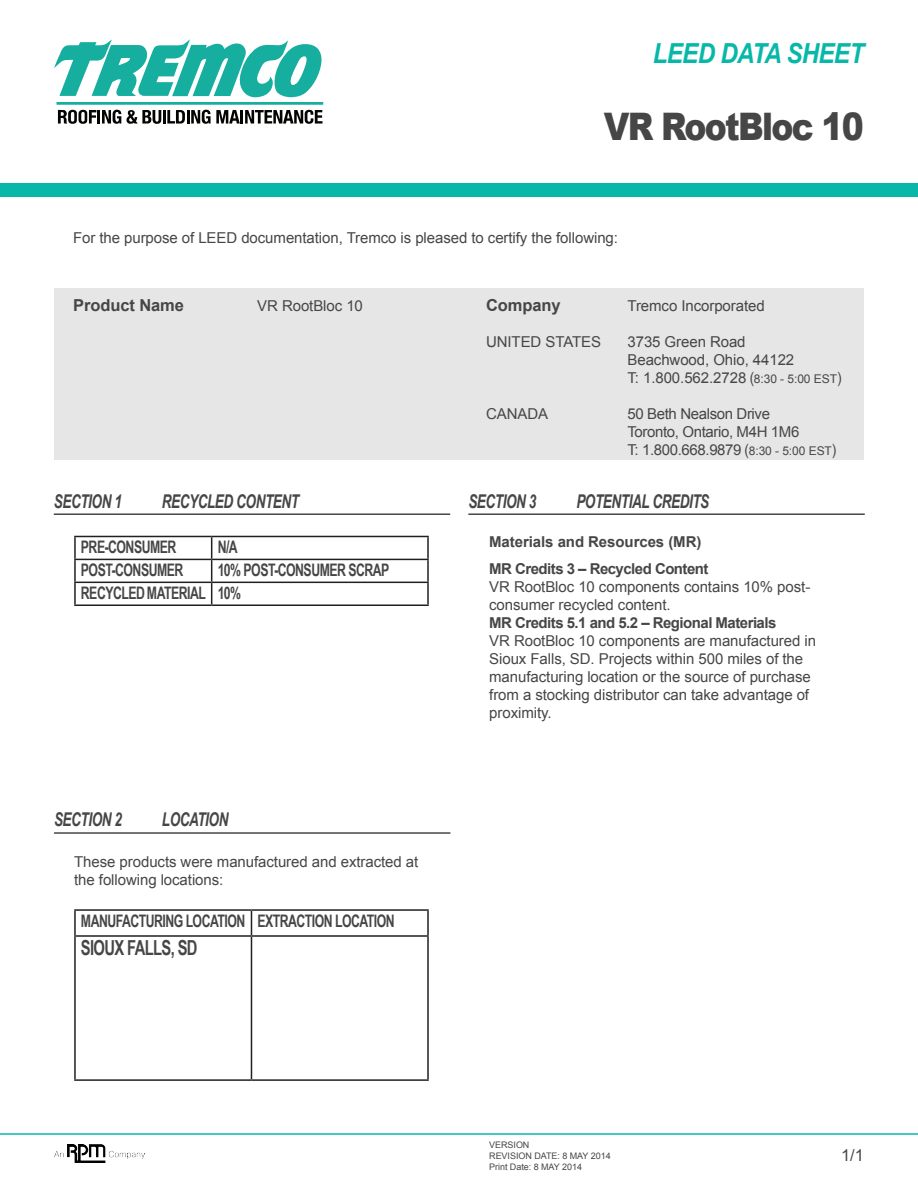
<style>
.page{position:relative;width:918px;height:1188px;background:#fff}
.page>*{position:absolute;margin:0;border:0;box-sizing:border-box;transform-origin:0 0}
.System_Title{font:900 37.95px "Arial";letter-spacing:-.05em;color:#464647;scale:.87 1}
.Sheet_title{font:italic 700 27.6px "Arial";letter-spacing:-.025em;color:#07b8a9;scale:.87 1}
.Tagline{font:700 20.7px "Arial Narrow";letter-spacing:-.035em;color:#464647;scale:.87 1}
.Tagline-2{font:italic 700 18.9px "Arial Narrow";letter-spacing:-.025em;color:#464647;scale:.87 1}
.Tagline-3{font:700 17.25px "Arial Narrow";letter-spacing:-.035em;color:#464647;scale:.87 1}
.Main_text{font:700 16.5px "Arial";letter-spacing:-.005em;color:#464647}
.Main_text_right{font:16.5px "Arial";color:#464647}
.Main_text_indent{font:15px/18px "Arial";letter-spacing:-.005em;color:#464647}
.Tagline-4{font:15px "Arial";letter-spacing:-.005em;color:#464647}
.Tagline-5{font:15px "Arial";letter-spacing:-.025em;color:#464647}
.Main_text_indent-2{font:700 15px "Arial";letter-spacing:-.035em;color:#464647}
.Main_text_indent-3{font:700 15px "Arial";letter-spacing:-.005em;color:#464647}
.Main_text-2{font:15px "Arial";letter-spacing:-.005em;color:#464647}
.Paragraph_Style_1{font:9px "Arial";letter-spacing:-.005em;color:#464647}
.s1{font-size:15.6px}
.s2{font-size:12px}
</style>
<div class="page">
<div style="left:54px;top:288px;width:810px;height:172px;background:#e6e6e6"></div>
<div style="left:0;top:183px;width:918px;height:13px;background:#07b8a9"></div>
<hr style="left:0;top:1133px;width:918px;height:2px;background:#07b8a9">
<hr style="left:74px;top:909px;width:177px;height:2px;background:#231f20">
<hr style="left:74px;top:911px;width:2px;height:24px;background:#231f20">
<hr style="left:251px;top:909px;width:178px;height:2px;background:#231f20">
<svg style="left:251px;top:911px;width:1px;height:24px"></svg>
<hr style="left:427px;top:911px;width:2px;height:24px;background:#231f20">
<hr style="left:74px;top:935px;width:177px;height:2px;background:#231f20">
<hr style="left:74px;top:937px;width:2px;height:142px;background:#231f20">
<hr style="left:251px;top:935px;width:178px;height:2px;background:#231f20">
<hr style="left:251px;top:937px;width:1px;height:142px;background:#231f20">
<hr style="left:427px;top:937px;width:2px;height:142px;background:#231f20">
<hr style="left:74px;top:1079px;width:177px;height:2px;background:#231f20">
<hr style="left:251px;top:1079px;width:178px;height:2px;background:#231f20">
<hr style="left:54px;top:513px;width:396px;height:2px;background:#464647">
<hr style="left:54px;top:832px;width:396px;height:2px;background:#464647">
<hr style="left:468px;top:513px;width:397px;height:2px;background:#464647">
<hr style="left:74px;top:536px;width:138px;height:1px;background:#231f20">
<hr style="left:74px;top:537px;width:2px;height:22px;background:#231f20">
<hr style="left:212px;top:536px;width:217px;height:1px;background:#231f20">
<hr style="left:427px;top:537px;width:2px;height:22px;background:#231f20">
<hr style="left:74px;top:559px;width:138px;height:1px;background:#231f20">
<hr style="left:74px;top:560px;width:2px;height:22px;background:#231f20">
<hr style="left:212px;top:559px;width:217px;height:1px;background:#231f20">
<hr style="left:427px;top:560px;width:2px;height:22px;background:#231f20">
<hr style="left:74px;top:582px;width:138px;height:1px;background:#231f20">
<hr style="left:74px;top:583px;width:2px;height:21px;background:#231f20">
<hr style="left:212px;top:582px;width:217px;height:1px;background:#231f20">
<svg style="left:211px;top:537px;width:1px;height:67px"></svg>
<hr style="left:427px;top:583px;width:2px;height:21px;background:#231f20">
<hr style="left:74px;top:604px;width:138px;height:2px;background:#231f20">
<hr style="left:212px;top:604px;width:217px;height:2px;background:#231f20">
<svg style="left:54px;top:39px;width:268px;height:58px"></svg>
<hr style="left:163px;top:110px;width:3px;height:14px;background:#040503">
<svg style="left:58px;top:110px;width:103px;height:14px"></svg>
<svg style="left:167px;top:110px;width:156px;height:14px"></svg>
<div style="left:56px;top:102px;width:267px;height:3px;border:2px solid #16ae9e"></div>
<img style="left:54px;top:1144px;width:90px;height:19px">
<p class="Sheet_title" style="left:653px;top:35px;width:244px">LEED DATA SHEET</p>
<p class="System_Title" style="left:604px;top:99px;width:300px">VR RootBloc 10</p>
<p class="Main_text_indent" style="left:73px;top:229px;width:547px">For the purpose of LEED documentation, Tremco is pleased to certify the following:</p>
<p class="Main_text" style="left:73px;top:294px;width:112px">Product Name</p>
<p class="Main_text-2" style="left:257px;top:296px;width:107px">VR RootBloc 10</p>
<p class="Main_text" style="left:486px;top:294px;width:76px">Company</p>
<p class="Tagline-4" style="left:486px;top:332px;width:117px">UNITED STATES</p>
<p class="Tagline-4" style="left:486px;top:404px;width:64px">CANADA</p>
<p class="Tagline-4" style="left:627px;top:296px;width:139px">Tremco Incorporated</p>
<p class="Tagline-4" style="left:627px;top:332px;width:120px">3735 Green Road</p>
<p class="Tagline-4" style="left:627px;top:350px;width:168px">Beachwood, Ohio, 44122</p>
<p class="Tagline-4" style="left:627px;top:368px;width:216px">T: 1.800.562.2728 <span class="s1">(</span><span class="s2">8:30 - 5:00 EST</span><span class="s1">)</span></p>
<p class="Tagline-5" style="left:627px;top:404px;width:144px">50 Beth Nealson Drive</p>
<p class="Tagline-5" style="left:627px;top:422px;width:173px">Toronto, Ontario, M4H 1M6</p>
<p class="Tagline-5" style="left:627px;top:440px;width:210px">T: 1.800.668.9879 <span class="s1">(</span><span class="s2">8:30 - 5:00 EST</span><span class="s1">)</span></p>
<p class="Tagline-2" style="left:54px;top:487px;width:80px">SECTION 1</p>
<p class="Tagline-2" style="left:162px;top:487px;width:159px">RECYCLED CONTENT</p>
<p class="Tagline-3" style="left:81px;top:534px;width:111px">PRE-CONSUMER</p>
<p class="Tagline-3" style="left:218px;top:534px;width:25px">N/A</p>
<p class="Tagline-3" style="left:81px;top:557px;width:119px">POST-CONSUMER</p>
<p class="Tagline-3" style="left:218px;top:557px;width:199px">10% POST-CONSUMER SCRAP</p>
<p class="Tagline-3" style="left:81px;top:580px;width:145px">RECYCLED MATERIAL</p>
<p class="Tagline-3" style="left:218px;top:580px;width:29px">10%</p>
<p class="Tagline-2" style="left:54px;top:806px;width:80px">SECTION 2</p>
<p class="Tagline-2" style="left:162px;top:806px;width:78px">LOCATION</p>
<p class="Main_text_indent" style="left:74px;top:853px;width:346px">These products were manufactured and extracted at the following locations:</p>
<p class="Tagline-3" style="left:81px;top:908px;width:190px">MANUFACTURING LOCATION</p>
<p class="Tagline-3" style="left:257px;top:908px;width:159px">EXTRACTION LOCATION</p>
<p class="Tagline" style="left:81px;top:932px;width:136px">SIOUX FALLS, SD</p>
<p class="Tagline-2" style="left:468px;top:487px;width:80px">SECTION 3</p>
<p class="Tagline-2" style="left:576px;top:487px;width:154px">POTENTIAL CREDITS</p>
<p class="Main_text_indent-3" style="left:489px;top:531px;width:214px">Materials and Resources (MR)</p>
<p class="Main_text_indent-2" style="left:489px;top:558px;width:221px">MR Credits 3 – Recycled Content</p>
<p class="Main_text_indent" style="left:489px;top:578px;width:323px">VR RootBloc 10 components contains 10% post&shy;consumer recycled content.</p>
<p class="Main_text_indent-2" style="left:489px;top:612px;width:289px">MR Credits 5.1 and 5.2 – Regional Materials</p>
<p class="Main_text_indent" style="left:489px;top:632px;width:328px">VR RootBloc 10 components are manufactured in Sioux Falls, SD. Projects within 500 miles of the manufacturing location or the source of purchase from a stocking distributor can take advantage of proximity.</p>
<p class="Paragraph_Style_1" style="left:489px;top:1139px;width:42px">VERSION</p>
<p class="Paragraph_Style_1" style="left:489px;top:1150px;width:123px">REVISION DATE: 8 MAY 2014</p>
<p class="Paragraph_Style_1" style="left:489px;top:1161px;width:94px">Print Date: 8 MAY 2014</p>
<p class="Main_text_right" style="left:841px;top:1144px;width:24px">1/1</p>
</div>
